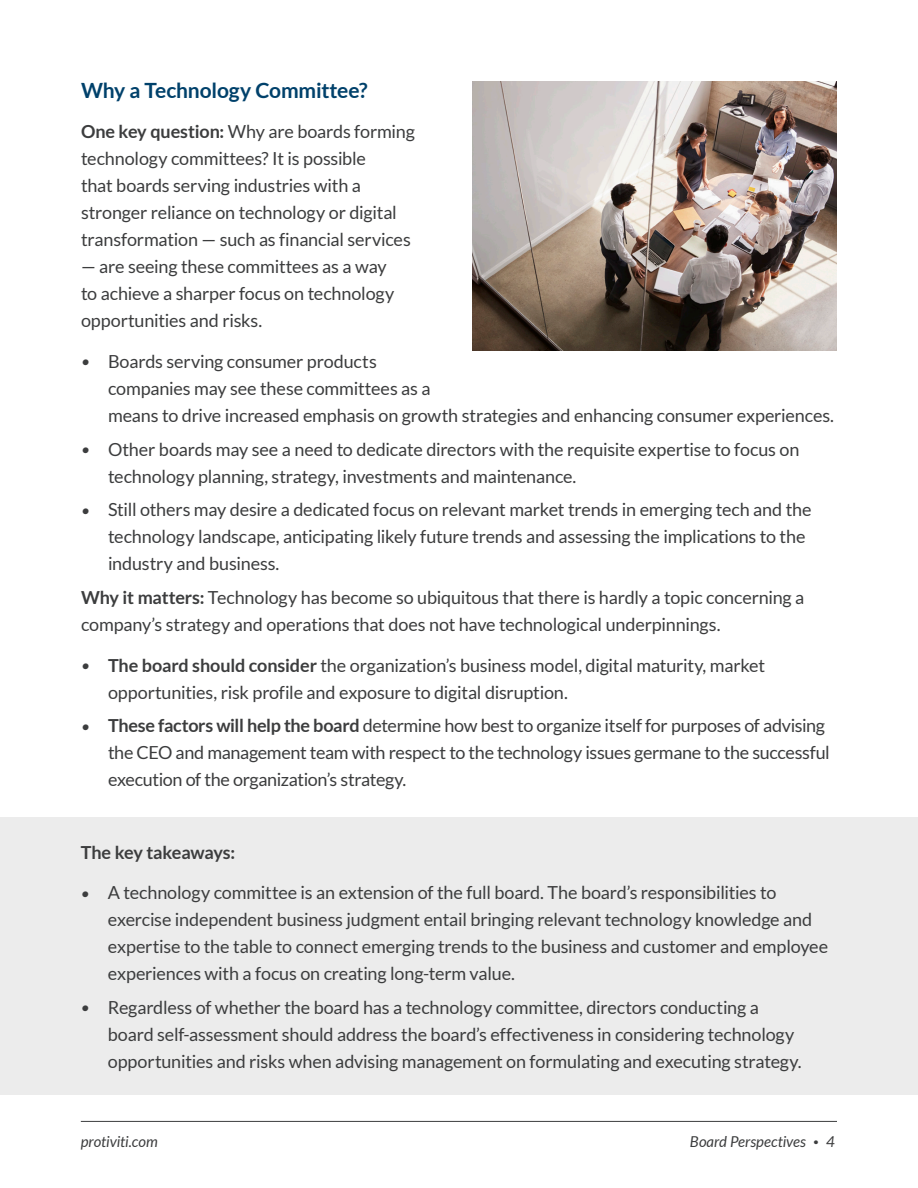
<style>
.page{position:relative;width:918px;height:1188px;background:#fff}
.page>*{position:absolute;margin:0;border:0;box-sizing:border-box;transform-origin:0 0}
.Subhead_1_-_DarkBlue_-_14_18_Lato{font:700 21px "Lato";letter-spacing:-.005em;color:#00416b}
.Body_Text_-_12_18_-_ProGray_Regular{font:18px/27px "Lato";letter-spacing:-.01em;color:#3c3d3e}
.Body_Text_-_12_18_-_ProGray_Regular-2{font:700 18px "Lato";letter-spacing:-.01em;color:#3c3d3e}
.t1{font:italic 15px "Lato";letter-spacing:-.005em;color:#3c3d3e}
.s1{font-weight:700}
.s2{font-family:"Merriweather";font-weight:700;font-size:21px}
.s3{font-weight:700;font-style:normal;font-size:9px}
</style>
<div class="page">
<hr style="left:81px;top:1121px;width:756px;height:1px;background:#3c3d3e">
<img style="left:472px;top:81px;width:365px;height:270px">
<div style="left:0;top:817px;width:918px;height:278px;background:#ececec"></div>
<p class="Subhead_1_-_DarkBlue_-_14_18_Lato" style="left:81px;top:78px;width:288px">Why a Technology Committee?</p>
<p class="Body_Text_-_12_18_-_ProGray_Regular" style="left:81px;top:118px;width:336px"><span class="s1">One key question:</span> Why are boards forming technology committees? It is possible<br>that boards serving industries with a stronger reliance on technology or digital transformation — such as financial services</p>
<p class="Body_Text_-_12_18_-_ProGray_Regular" style="left:81px;top:253px;width:315px">— are seeing these committees as a way to achieve a sharper focus on technology opportunities and risks.</p>
<p class="Body_Text_-_12_18_-_ProGray_Regular" style="left:108px;top:348px;width:728px;text-indent:-27px"><span class="s2">•</span> Boards serving consumer products<br>companies may see these committees as a<br>means to drive increased emphasis on growth strategies and enhancing consumer experiences.</p>
<p class="Body_Text_-_12_18_-_ProGray_Regular" style="left:108px;top:436px;width:693px;text-indent:-27px"><span class="s2">•</span> Other boards may see a need to dedicate directors with the requisite expertise to focus on technology planning, strategy, investments and maintenance.</p>
<p class="Body_Text_-_12_18_-_ProGray_Regular" style="left:108px;top:496px;width:705px;text-indent:-27px"><span class="s2">•</span> Still others may desire a dedicated focus on relevant market trends in emerging tech and the technology landscape, anticipating likely future trends and assessing the implications to the industry and business.</p>
<p class="Body_Text_-_12_18_-_ProGray_Regular" style="left:81px;top:584px;width:725px"><span class="s1">Why it matters:</span> Technology has become so ubiquitous that there is hardly a topic concerning a company’s strategy and operations that does not have technological underpinnings.</p>
<p class="Body_Text_-_12_18_-_ProGray_Regular" style="left:108px;top:652px;width:659px;text-indent:-27px"><span class="s2">•</span> <span class="s1">The board should consider</span> the organization’s business model, digital maturity, market opportunities, risk profile and exposure to digital disruption.</p>
<p class="Body_Text_-_12_18_-_ProGray_Regular" style="left:108px;top:712px;width:723px;text-indent:-27px"><span class="s2">•</span> <span class="s1">These factors will help the board</span> determine how best to organize itself for purposes of advising the CEO and management team with respect to the technology issues germane to the successful execution of the organization’s strategy.</p>
<p class="Body_Text_-_12_18_-_ProGray_Regular-2" style="left:81px;top:842px;width:156px">The key takeaways:</p>
<p class="Body_Text_-_12_18_-_ProGray_Regular" style="left:108px;top:879px;width:722px;text-indent:-27px"><span class="s2">•</span> A technology committee is an extension of the full board. The board’s responsibilities to exercise independent business judgment entail bringing relevant technology knowledge and expertise to the table to connect emerging trends to the business and customer and employee experiences with a focus on creating long-term value.</p>
<p class="Body_Text_-_12_18_-_ProGray_Regular" style="left:108px;top:994px;width:695px;text-indent:-27px"><span class="s2">•</span> Regardless of whether the board has a technology committee, directors conducting a board self-assessment should address the board’s effectiveness in considering technology opportunities and risks when advising management on formulating and executing strategy.</p>
<p class="t1" style="left:81px;top:1133px;width:78px">protiviti.com</p>
<p class="t1" style="left:690px;top:1133px;width:147px">Board Perspectives <span class="s3">•</span> 4</p>
</div>
